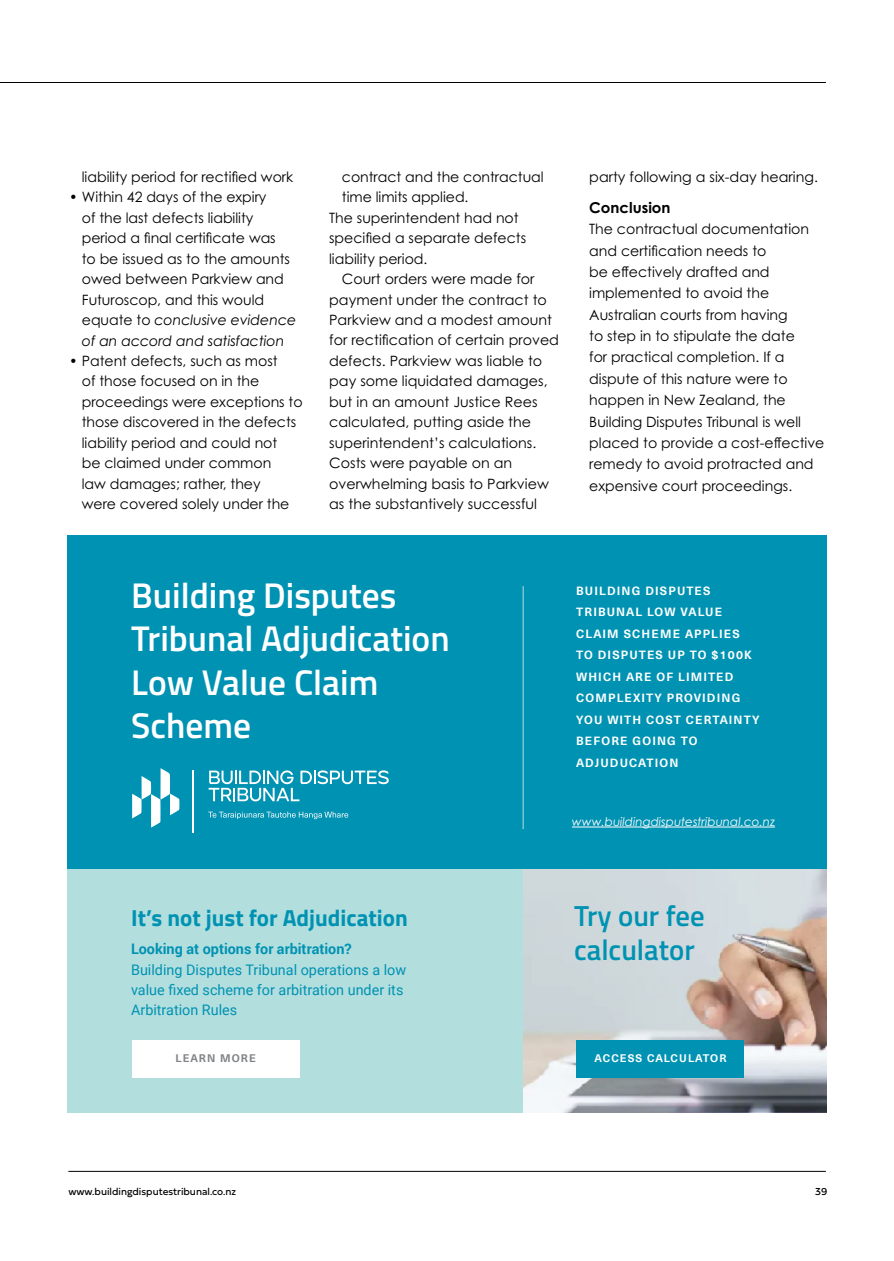
<style>
.page{position:relative;width:894px;height:1261px;background:#fff}
.page>*{position:absolute;margin:0;border:0;box-sizing:border-box;transform-origin:0 0}
.t1{font:600 35.7px/43px "Titillium Web";color:#fff}
.t2{font:600 29.1px/33.5px "Titillium Web";color:#0092b2}
.t3{font:700 23.25px "Titillium Web";color:#0092b2}
.t4{font:700 15px "Century Gothic Pro";color:#000}
.t5{font:14.55px/20.2px "Roboto";color:#0092b2}
.t6{font:700 14.55px "Roboto";color:#0092b2}
.t7{font:14.25px/20.5px "Century Gothic Pro";color:#000}
.t8{font:italic 12px "Century Gothic Pro";color:#fff}
.t9{font:700 11.7px/21.5px "Neue Haas Unica Pro";letter-spacing:.1em;color:#fff}
.t10{font:700 10.8px "Neue Haas Unica Pro";letter-spacing:.095em;color:#fff}
.t11{font:700 10.8px "Neue Haas Unica Pro";letter-spacing:.1em;color:#808285}
.t12{font:10.5px "Fieldwork Hum";color:#000}
.s1{font-style:italic}
</style>
<div class="page">
<hr style="left:68px;top:1171px;width:757px;height:1px;background:#000">
<hr style="left:0;top:82px;width:825px;height:1px;background:#000">
<div style="left:68px;top:535px;width:758px;height:577px;background:#0092b2"></div>
<div style="left:68px;top:869px;width:758px;height:243px;background:#b2dede"></div>
<img style="left:523px;top:869px;width:303px;height:243px">
<div style="left:132px;top:1039px;width:167px;height:38px;background:#fff"></div>
<div style="left:576px;top:1039px;width:167px;height:38px;background:#0092b2"></div>
<hr style="left:522px;top:586px;width:1px;height:243px;background:#b2dede">
<hr style="left:192px;top:770px;width:1px;height:62px;background:#fff">
<svg style="left:132px;top:768px;width:47px;height:59px"></svg>
<svg style="left:208px;top:770px;width:180px;height:31px"></svg>
<svg style="left:208px;top:811px;width:140px;height:8px"></svg>
<hr style="left:571px;top:826px;width:203px;height:1px;background:#fff">
<p class="t7" style="left:82px;top:166px;width:213px">liability period for rectified work</p>
<p class="t7" style="left:82px;top:186px;width:216px;text-indent:-13px">• Within 42 days of the expiry<br>of the last defects liability period a final certificate was<br>to be issued as to the amounts owed between Parkview and<br>Futuroscop, and this would equate to <span class="s1">conclusive evidence of an accord and satisfaction</span></p>
<p class="t7" style="left:82px;top:350px;width:222px;text-indent:-13px">• Patent defects, such as most<br>of those focused on in the proceedings were exceptions to those discovered in the defects liability period and could not<br>be claimed under common<br>law damages; rather, they<br>were covered solely under the</p>
<p class="t7" style="left:342px;top:166px;width:203px">contract and the contractual</p>
<p class="t7" style="left:342px;top:187px;width:128px">time limits applied.</p>
<p class="t7" style="left:329px;top:207px;width:191px">The superintendent had not</p>
<p class="t7" style="left:329px;top:228px;width:198px">specified a separate defects</p>
<p class="t7" style="left:329px;top:248px;width:100px">liability period.</p>
<p class="t7" style="left:342px;top:268px;width:194px">Court orders were made for</p>
<p class="t7" style="left:329px;top:289px;width:219px">payment under the contract to</p>
<p class="t7" style="left:329px;top:309px;width:224px">Parkview and a modest amount</p>
<p class="t7" style="left:329px;top:330px;width:231px">for rectification of certain proved</p>
<p class="t7" style="left:329px;top:350px;width:214px">defects. Parkview was liable to</p>
<p class="t7" style="left:329px;top:371px;width:220px">pay some liquidated damages,</p>
<p class="t7" style="left:329px;top:391px;width:210px">but in an amount Justice Rees</p>
<p class="t7" style="left:329px;top:412px;width:203px">calculated, putting aside the</p>
<p class="t7" style="left:329px;top:432px;width:209px">superintendent’s calculations.</p>
<p class="t7" style="left:329px;top:453px;width:184px">Costs were payable on an</p>
<p class="t7" style="left:329px;top:473px;width:221px">overwhelming basis to Parkview</p>
<p class="t7" style="left:329px;top:494px;width:209px">as the substantively successful</p>
<p class="t7" style="left:589px;top:166px;width:230px">party following a six-day hearing.</p>
<p class="t4" style="left:589px;top:198px;width:83px">Conclusion</p>
<p class="t7" style="left:589px;top:218px;width:237px;line-height:21.3px">The contractual documentation and certification needs to<br>be effectively drafted and implemented to avoid the<br>Australian courts from having<br>to step in to stipulate the date<br>for practical completion. If a dispute of this nature were to happen in New Zealand, the<br>Building Disputes Tribunal is well placed to provide a cost-effective remedy to avoid protracted and expensive court proceedings.</p>
<h1 class="t1" style="left:131px;top:572px;width:320px">Building Disputes<br>Tribunal Adjudication<br>Low Value Claim<br>Scheme</h1>
<p class="t9" style="left:576px;top:580px;width:185px">BUILDING DISPUTES<br>TRIBUNAL LOW VALUE<br>CLAIM SCHEME APPLIES<br>TO DISPUTES UP TO $100K<br>WHICH ARE OF LIMITED<br>COMPLEXITY PROVIDING<br>YOU WITH COST CERTAINTY<br>BEFORE GOING TO<br>ADJUDUCATION</p>
<p class="t8" style="left:571px;top:814px;width:204px">www.buildingdisputestribunal.co.nz</p>
<h2 class="t2" style="left:574px;top:897px;width:132px">Try our fee calculator</h2>
<h3 class="t3" style="left:131px;top:900px;width:278px">It’s not just for Adjudication</h3>
<p class="t6" style="left:131px;top:939px;width:222px">Looking at options for arbitration?</p>
<p class="t5" style="left:131px;top:959px;width:276px">Building Disputes Tribunal operations a low value fixed scheme for arbitration under its<br>Arbitration Rules</p>
<p class="t11" style="left:175px;top:1051px;width:82px">LEARN MORE</p>
<p class="t10" style="left:594px;top:1051px;width:133px">ACCESS CALCULATOR</p>
<p class="t12" style="left:68px;top:1183px;width:169px">www.buildingdisputestribunal.co.nz</p>
<p class="t12" style="left:814px;top:1183px;width:14px">39</p>
</div>
